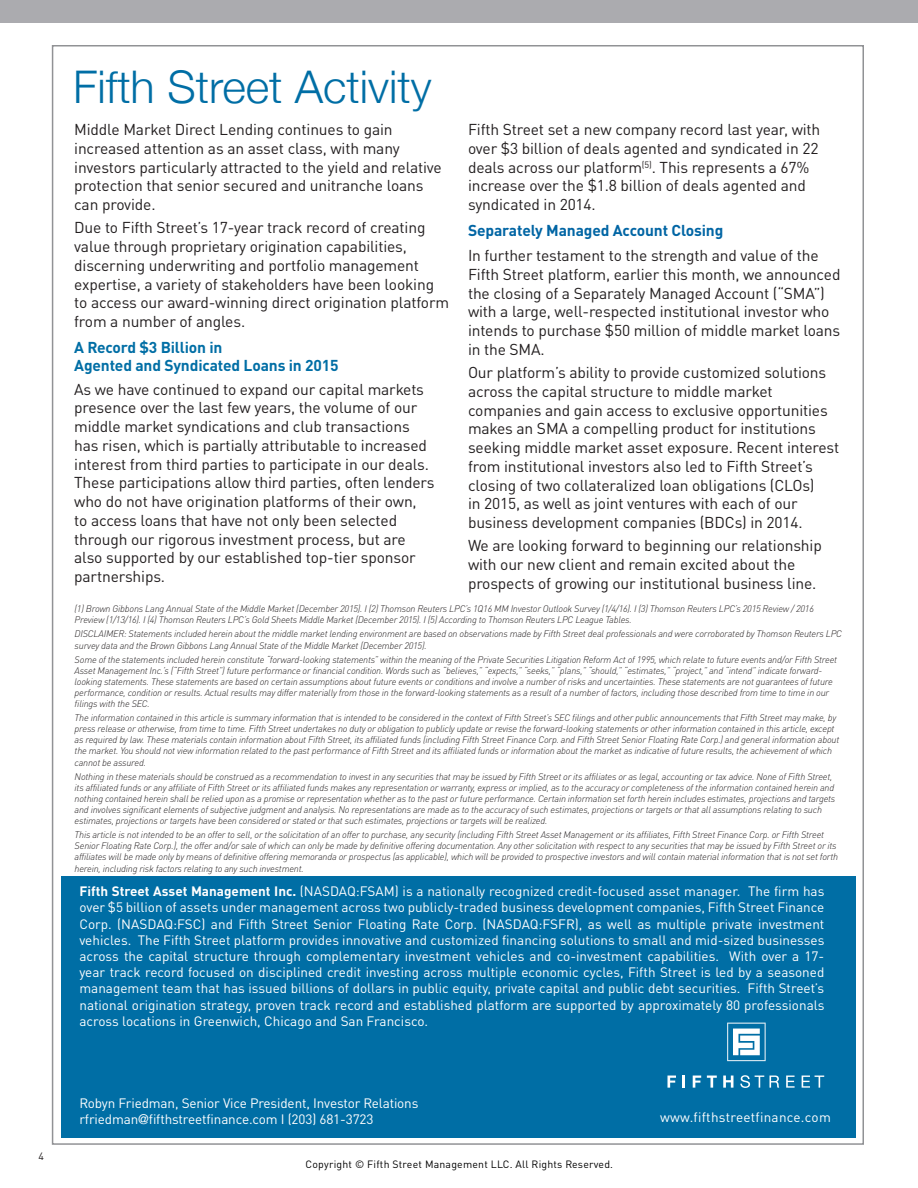
<style>
.page{position:relative;width:918px;height:1188px;background:#fff}
.page>*{position:absolute;margin:0;border:0;box-sizing:border-box;transform-origin:0 0}
.t1{font:300 45px "Helvetica Neue";color:#006ea5}
.t2{font:15.6px/18.8px "DINOT";letter-spacing:-.01em;color:#231f20}
.t3{font:700 15.6px/18.8px "DINOT";letter-spacing:-.01em;color:#006ea5}
.t4{font:700 15.6px "DINOT";letter-spacing:-.01em;color:#0065a4}
.t5{font:13.5px/16.2px "DINOT";letter-spacing:-.01em;color:#fff;text-align:justify}
.t6{font:13.5px "DINOT";letter-spacing:.02em;color:#fff}
.t7{font:10.5px "DINOT";letter-spacing:.02em;color:#000}
.t8{font:10.5px "DINOT";color:#231f20}
.t9{font:italic 300 9.45px/11.1px "DINOT";letter-spacing:-.02em;color:#231f20}
.s1{font-weight:700}
.s2{font-family:"Helvetica Neue"}
</style>
<div class="page">
<div style="left:0;top:0;width:918px;height:22px;background:#ababaf"></div>
<div style="left:61px;top:877px;width:795px;height:261px;background:#006ea5"></div>
<svg style="left:668px;top:1076px;width:8px;height:12px"></svg>
<svg style="left:683px;top:1076px;width:2px;height:12px"></svg>
<svg style="left:693px;top:1076px;width:8px;height:12px"></svg>
<svg style="left:707px;top:1076px;width:10px;height:12px"></svg>
<svg style="left:723px;top:1076px;width:10px;height:12px"></svg>
<svg style="left:740px;top:1075px;width:39px;height:13px"></svg>
<svg style="left:786px;top:1076px;width:9px;height:12px"></svg>
<svg style="left:802px;top:1076px;width:22px;height:12px"></svg>
<svg style="left:727px;top:1023px;width:39px;height:38px"></svg>
<p class="t8" style="left:39px;top:1150px;width:7px">4</p>
<p class="t1" style="left:73px;top:51px;width:360px">Fifth Street Activity</p>
<p class="t2" style="left:468px;top:120px;width:354px">Fifth Street set a new company record last year, with over $3 billion of deals agented and syndicated in 22 deals across our platform<sup>(5)</sup>. This represents a 67% increase over the $1.8 billion of deals agented and syndicated in 2014.</p>
<p class="t4" style="left:468px;top:220px;width:257px">Separately Managed Account Closing</p>
<p class="t2" style="left:468px;top:246px;width:374px">In further testament to the strength and value of the Fifth Street platform, earlier this month, we announced the closing of a Separately Managed Account (“SMA”) with a large, well-respected institutional investor who intends to purchase $50 million of middle market loans in the SMA.</p>
<p class="t2" style="left:468px;top:363px;width:373px">Our platform’s ability to provide customized solutions across the capital structure to middle market companies and gain access to exclusive opportunities makes an SMA a compelling product for institutions seeking middle market asset exposure. Recent interest from institutional investors also led to Fifth Street’s closing of two collateralized loan obligations (CLOs)<br>in 2015, as well as joint ventures with each of our business development companies (BDCs) in 2014.</p>
<p class="t2" style="left:468px;top:536px;width:355px">We are looking forward to beginning our relationship with our new client and remain excited about the prospects of growing our institutional business line.</p>
<p class="t9" style="left:75px;top:603px;width:741px">(1) Brown Gibbons Lang Annual State of the Middle Market (December 2015). I (2) Thomson Reuters LPC’s 1Q16 MM Investor Outlook Survey (1/4/16). I (3) Thomson Reuters LPC’s 2015 Review / 2016<br>Preview (1/13/16). I (4) Thomson Reuters LPC’s Gold Sheets Middle Market (December 2015). I (5) According to Thomson Reuters LPC League Tables.</p>
<p class="t9" style="left:75px;top:628px;width:769px">DISCLAIMER: Statements included herein about the middle market lending environment are based on observations made by Fifth Street deal professionals and were corroborated by Thomson Reuters LPC survey data and the Brown Gibbons Lang Annual State of the Middle Market (December 2015).</p>
<p class="t9" style="left:75px;top:654px;width:764px">Some of the statements included herein constitute “forward-looking statements” within the meaning of the Private Securities Litigation Reform Act of 1995, which relate to future events and/or Fifth Street Asset Management Inc.’s (“Fifth Street”) future performance or financial condition. Words such as “believes,” “expects,” “seeks,” “plans,” “should,” “estimates,” “project,” and “intend” indicate forward&shy;looking statements. These statements are based on certain assumptions about future events or conditions and involve a number of risks and uncertainties. These statements are not guarantees of future performance, condition or results. Actual results may differ materially from those in the forward-looking statements as a result of a number of factors, including those described from time to time in our filings with the SEC.</p>
<p class="t9" style="left:75px;top:712px;width:766px">The information contained in this article is summary information that is intended to be considered in the context of Fifth Street’s SEC filings and other public announcements that Fifth Street may make, by press release or otherwise, from time to time. Fifth Street undertakes no duty or obligation to publicly update or revise the forward-looking statements or other information contained in this article, except as required by law. These materials contain information about Fifth Street, its affiliated funds (including Fifth Street Finance Corp. and Fifth Street Senior Floating Rate Corp.) and general information about the market. You should not view information related to the past performance of Fifth Street and its affiliated funds or information about the market as indicative of future results, the achievement of which cannot be assured.</p>
<p class="t9" style="left:75px;top:771px;width:762px">Nothing in these materials should be construed as a recommendation to invest in any securities that may be issued by Fifth Street or its affiliates or as legal, accounting or tax advice. None of Fifth Street, its affiliated funds or any affiliate of Fifth Street or its affiliated funds makes any representation or warranty, express or implied, as to the accuracy or completeness of the information contained herein and nothing contained herein shall be relied upon as a promise or representation whether as to the past or future performance. Certain information set forth herein includes estimates, projections and targets and involves significant elements of subjective judgment and analysis. No representations are made as to the accuracy of such estimates, projections or targets or that all assumptions relating to such estimates, projections or targets have been considered or stated or that such estimates, projections or targets will be realized.</p>
<p class="t9" style="left:75px;top:829px;width:765px">This article is not intended to be an offer to sell, or the solicitation of an offer to purchase, any security (including Fifth Street Asset Management or its affiliates, Fifth Street Finance Corp. or Fifth Street Senior Floating Rate Corp.), the offer and/or sale of which can only be made by definitive offering documentation. Any other solicitation with respect to any securities that may be issued by Fifth Street or its affiliates will be made only by means of definitive offering memoranda or prospectus (as applicable), which will be provided to prospective investors and will contain material information that is not set forth herein, including risk factors relating to any such investment.</p>
<p class="t2" style="left:74px;top:120px;width:369px">Middle Market Direct Lending continues to gain increased attention as an asset class, with many investors particularly attracted to the yield and relative protection that senior secured and unitranche loans can provide.</p>
<p class="t2" style="left:74px;top:218px;width:376px">Due to Fifth Street’s 17-year track record of creating value through proprietary origination capabilities, discerning underwriting and portfolio management expertise, a variety of stakeholders have been looking to access our award-winning direct origination platform from a number of angles.</p>
<p class="t3" style="left:74px;top:337px;width:266px">A Record $3 Billion in<br>Agented and Syndicated Loans in 2015</p>
<p class="t2" style="left:74px;top:379px;width:362px">As we have continued to expand our capital markets presence over the last few years, the volume of our middle market syndications and club transactions has risen, which is partially attributable to increased interest from third parties to participate in our deals.<br>These participations allow third parties, often lenders who do not have origination platforms of their own,<br>to access loans that have not only been selected through our rigorous investment process, but are also supported by our established top-tier sponsor partnerships.</p>
<p class="t5" style="left:79px;top:883px;width:747px"><span class="s1">Fifth Street Asset Management Inc.</span> (NASDAQ:FSAM) is a nationally recognized credit-focused asset manager. The firm has over $5 billion of assets under management across two publicly-traded business development companies, Fifth Street Finance Corp. (NASDAQ:FSC) and Fifth Street Senior Floating Rate Corp. (NASDAQ:FSFR), as well as multiple private investment vehicles. The Fifth Street platform provides innovative and customized financing solutions to small and mid-sized businesses across the capital structure through complementary investment vehicles and co-investment capabilities. With over a 17- year track record focused on disciplined credit investing across multiple economic cycles, Fifth Street is led by a seasoned management team that has issued billions of dollars in public equity, private capital and public debt securities. Fifth Street’s national origination strategy, proven track record and established platform are supported by approximately 80 professionals across locations in Greenwich, Chicago and San Francisco.</p>
<p class="t5" style="left:79px;top:1095px;width:341px">Robyn Friedman, Senior Vice President, Investor Relations</p>
<p class="t5" style="left:79px;top:1110px;width:296px">rfriedman<span class="s2">@</span>fifthstreetfinance.com I (203) 681-3723</p>
<p class="t7" style="left:306px;top:1157px;width:309px">Copyright © Fifth Street Management LLC. All Rights Reserved.</p>
<p class="t6" style="left:660px;top:1109px;width:172px">www.fifthstreetfinance.com</p>
</div>
